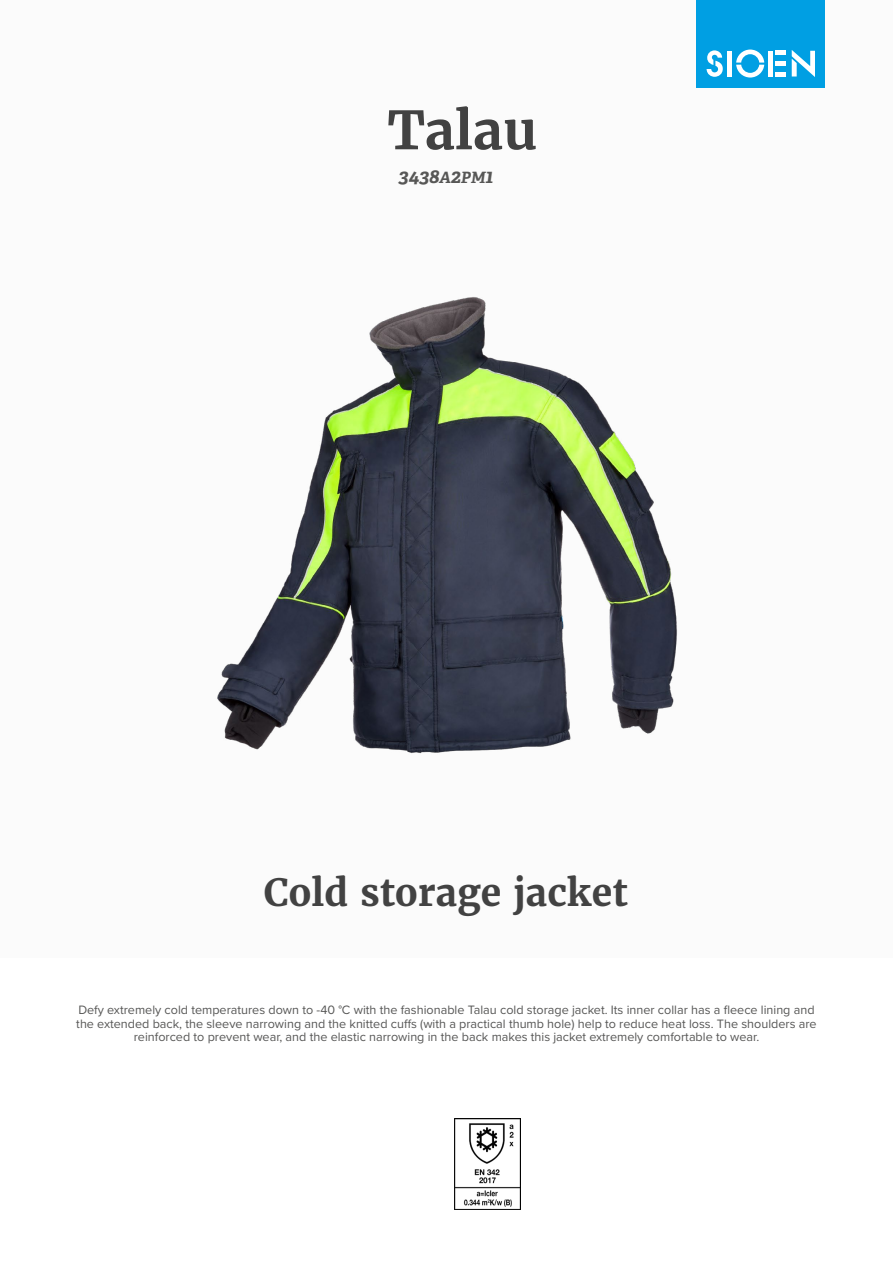
<style>
.page{position:relative;width:893px;height:1263px;background:#fff}
.page>*{position:absolute;margin:0;border:0;box-sizing:border-box;transform-origin:0 0}
.product_name{font:700 52.5px "Merriweather";color:#424242}
.product_h2{font:700 37.5px "Merriweather";color:#424242}
.product_ref{font:italic 700 19.5px "Adelle";color:#575756}
.product_description{font:12.6px/13.6px "Proxima Nova";color:#575756;text-align:center}
.s1{font-size:15.6px}
</style>
<div class="page">
<div style="left:0;top:0;width:893px;height:957px;background:#fbfbfb"></div>
<div style="left:697px;top:0;width:128px;height:88px;background:#009fe3"></div>
<svg style="left:707px;top:50px;width:16px;height:27px"></svg>
<svg style="left:736px;top:50px;width:28px;height:28px"></svg>
<div style="left:727px;top:51px;width:5px;height:26px;background:#fff"></div>
<div style="left:768px;top:51px;width:5px;height:26px;background:#fff"></div>
<div style="left:775px;top:72px;width:11px;height:5px;background:#fff"></div>
<div style="left:775px;top:61px;width:11px;height:5px;background:#fff"></div>
<hr style="left:775px;top:51px;width:11px;height:4px;background:#fff">
<svg style="left:792px;top:50px;width:23px;height:27px"></svg>
<img style="left:454px;top:1118px;width:67px;height:92px">
<img style="left:217px;top:297px;width:460px;height:457px">
<p class="product_name" style="left:387px;top:97px;width:151px">Talau</p>
<p class="product_ref" style="left:398px;top:164px;width:96px">3438<span class="s1">A</span>2<span class="s1">PM</span>1</p>
<p class="product_h2" style="left:264px;top:868px;width:366px">Cold storage jacket</p>
<p class="product_description" style="left:76px;top:1002px;width:742px">Defy extremely cold temperatures down to -40 °C with the fashionable Talau cold storage jacket. Its inner collar has a fleece lining and the extended back, the sleeve narrowing and the knitted cuffs (with a practical thumb hole) help to reduce heat loss. The shoulders are reinforced to prevent wear, and the elastic narrowing in the back makes this jacket extremely comfortable to wear.</p>
</div>
